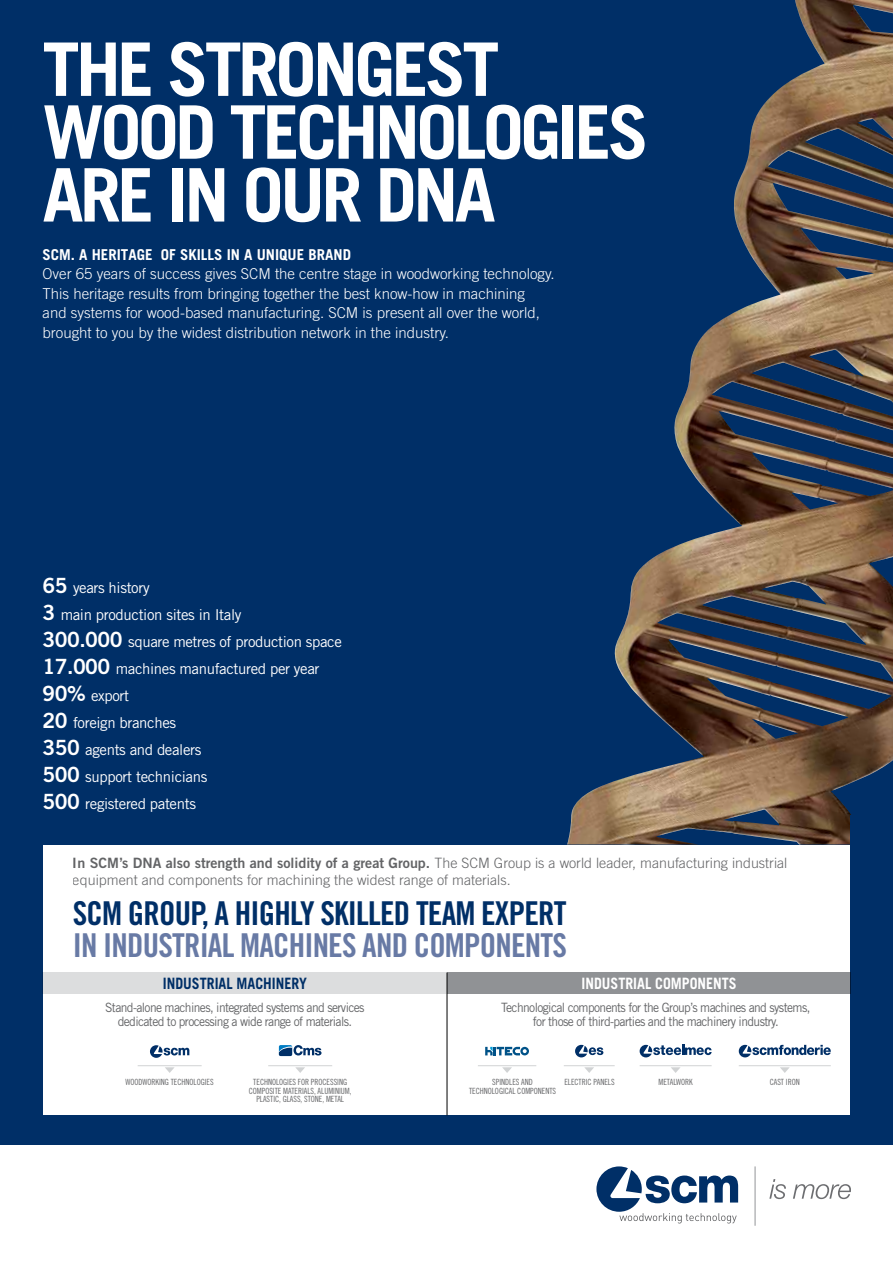
<style>
.page{position:relative;width:893px;height:1263px;background:#fff}
.page>*{position:absolute;margin:0;border:0;box-sizing:border-box;transform-origin:0 0}
.t1{font:700 73.95px/62.8px "Trade Gothic LT Std";letter-spacing:-.05em;color:#fff}
.t2{font:32.85px "Trade Gothic LT Std Bd Cn 20";letter-spacing:-.025em;color:#002f67}
.t3{font:32.85px "Trade Gothic LT Std Bd Cn 20";letter-spacing:-.025em;color:#687aa5}
.t4{font:700 15.6px "Trade Gothic LT Std";color:#fff;scale:.9 1}
.t5{font:700 15.6px "Trade Gothic LT Std";color:#002f67;scale:.9 1}
.t6{font:300 15px/19.5px "Trade Gothic LT Std";color:#fff}
.t7{font:15px/27px "Trade Gothic LT Std";letter-spacing:-.025em;color:#fff}
.t8{font:700 15px "Trade Gothic";color:#fff}
.t9{font:300 14.25px/17.1px "Trade Gothic LT Std";color:#636466}
.t10{font:12.9px/14.2px "Trade Gothic LT Std";letter-spacing:-.05em;color:#636466;text-align:center;scale:.94 1}
.t11{font:8.55px/8.6px "Trade Gothic LT Std Cn 18";color:#636466;text-align:center;scale:.94 1}
.s1{font-family:"Trade Gothic LT Std Bd 2";font-size:21px}
.s2{font-family:"Trade Gothic LT Std Bd 2";font-weight:400}
</style>
<div class="page">
<div style="left:0;top:0;width:893px;height:844px;background:#002f67"></div>
<div style="left:0;top:1115px;width:893px;height:29px;background:#002f67"></div>
<img style="left:567px;top:0;width:326px;height:844px">
<div style="left:0;top:815px;width:43px;height:329px;background:#002f67"></div>
<div style="left:850px;top:815px;width:43px;height:329px;background:#002f67"></div>
<div style="left:43px;top:972px;width:808px;height:22px;background:#dcddde"></div>
<div style="left:447px;top:972px;width:404px;height:22px;background:#909295"></div>
<hr style="left:447px;top:972px;width:1px;height:143px;background:#000">
<svg style="left:165px;top:1067px;width:9px;height:6px"></svg>
<hr style="left:138px;top:1065px;width:64px;height:1px;background:#d1d3d4">
<svg style="left:295px;top:1067px;width:10px;height:6px"></svg>
<hr style="left:268px;top:1065px;width:64px;height:1px;background:#d1d3d4">
<svg style="left:502px;top:1067px;width:10px;height:6px"></svg>
<hr style="left:478px;top:1065px;width:58px;height:1px;background:#d1d3d4">
<svg style="left:584px;top:1067px;width:10px;height:6px"></svg>
<hr style="left:564px;top:1065px;width:51px;height:1px;background:#d1d3d4">
<svg style="left:671px;top:1067px;width:9px;height:6px"></svg>
<hr style="left:640px;top:1065px;width:72px;height:1px;background:#d1d3d4">
<svg style="left:780px;top:1067px;width:10px;height:6px"></svg>
<hr style="left:739px;top:1065px;width:92px;height:1px;background:#d1d3d4">
<svg style="left:150px;top:1045px;width:39px;height:13px"></svg>
<svg style="left:279px;top:1045px;width:43px;height:11px"></svg>
<svg style="left:485px;top:1047px;width:44px;height:8px"></svg>
<svg style="left:575px;top:1045px;width:28px;height:12px"></svg>
<svg style="left:640px;top:1045px;width:72px;height:12px"></svg>
<svg style="left:739px;top:1045px;width:92px;height:12px"></svg>
<svg style="left:596px;top:1166px;width:142px;height:57px"></svg>
<svg style="left:769px;top:1179px;width:17px;height:20px"></svg>
<svg style="left:793px;top:1184px;width:58px;height:15px"></svg>
<hr style="left:755px;top:1166px;width:1px;height:60px;background:#939598">
<h1 class="t1" style="left:43px;top:37px;width:608px">THE STRONGEST<br>WOOD TECHNOLOGIES<br>ARE IN OUR DNA</h1>
<p class="t8" style="left:43px;top:245px;width:310px">SCM. A HERITAGE OF SKILLS IN A UNIQUE BRAND</p>
<p class="t6" style="left:43px;top:264px;width:514px">Over 65 years of success gives SCM the centre stage in woodworking technology.<br>This heritage results from bringing together the best know-how in machining<br>and systems for wood-based manufacturing. SCM is present all over the world, brought to you by the widest distribution network in the industry.</p>
<p class="t7" style="left:43px;top:574px;width:301px"><span class="s1">65</span> years history<br><span class="s1">3</span> main production sites in Italy<br><span class="s1">300.000</span> square metres of production space<br><span class="s1">17.000</span> machines manufactured per year<br><span class="s1">90%</span> export<br><span class="s1">20</span> foreign branches<br><span class="s1">350</span> agents and dealers<br><span class="s1">500</span> support technicians<br><span class="s1">500</span> registered patents</p>
<p class="t9" style="left:73px;top:854px;width:716px"><span class="s2">In SCM’s DNA also strength and solidity of a great Group.</span> The SCM Group is a world leader, manufacturing industrial equipment and components for machining the widest range of materials.</p>
<h2 class="t2" style="left:73px;top:893px;width:495px">SCM GROUP, A HIGHLY SKILLED TEAM EXPERT</h2>
<h2 class="t3" style="left:73px;top:925px;width:496px">IN INDUSTRIAL MACHINES AND COMPONENTS</h2>
<p class="t5" style="left:163px;top:973px;width:162px">INDUSTRIAL MACHINERY</p>
<p class="t4" style="left:581px;top:973px;width:174px">INDUSTRIAL COMPONENTS</p>
<p class="t10" style="left:105px;top:1000px;width:278px">Stand-alone machines, integrated systems and services dedicated to processing a wide range of materials.</p>
<p class="t10" style="left:501px;top:1000px;width:330px">Technological components for the Group’s machines and systems, for those of third-parties and the machinery industry.</p>
<p class="t11" style="left:126px;top:1077px;width:95px">WOODWORKING TECHNOLOGIES</p>
<p class="t11" style="left:249px;top:1077px;width:111px">TECHNOLOGIES FOR PROCESSING<br>COMPOSITE MATERIALS, ALUMINIUM,<br>PLASTIC, GLASS, STONE, METAL</p>
<p class="t11" style="left:469px;top:1077px;width:94px">SPINDLES AND<br>TECHNOLOGICAL COMPONENTS</p>
<p class="t11" style="left:564px;top:1077px;width:55px">ELECTRIC PANELS</p>
<p class="t11" style="left:658px;top:1077px;width:38px">METALWORK</p>
<p class="t11" style="left:770px;top:1077px;width:33px">CAST IRON</p>
</div>
